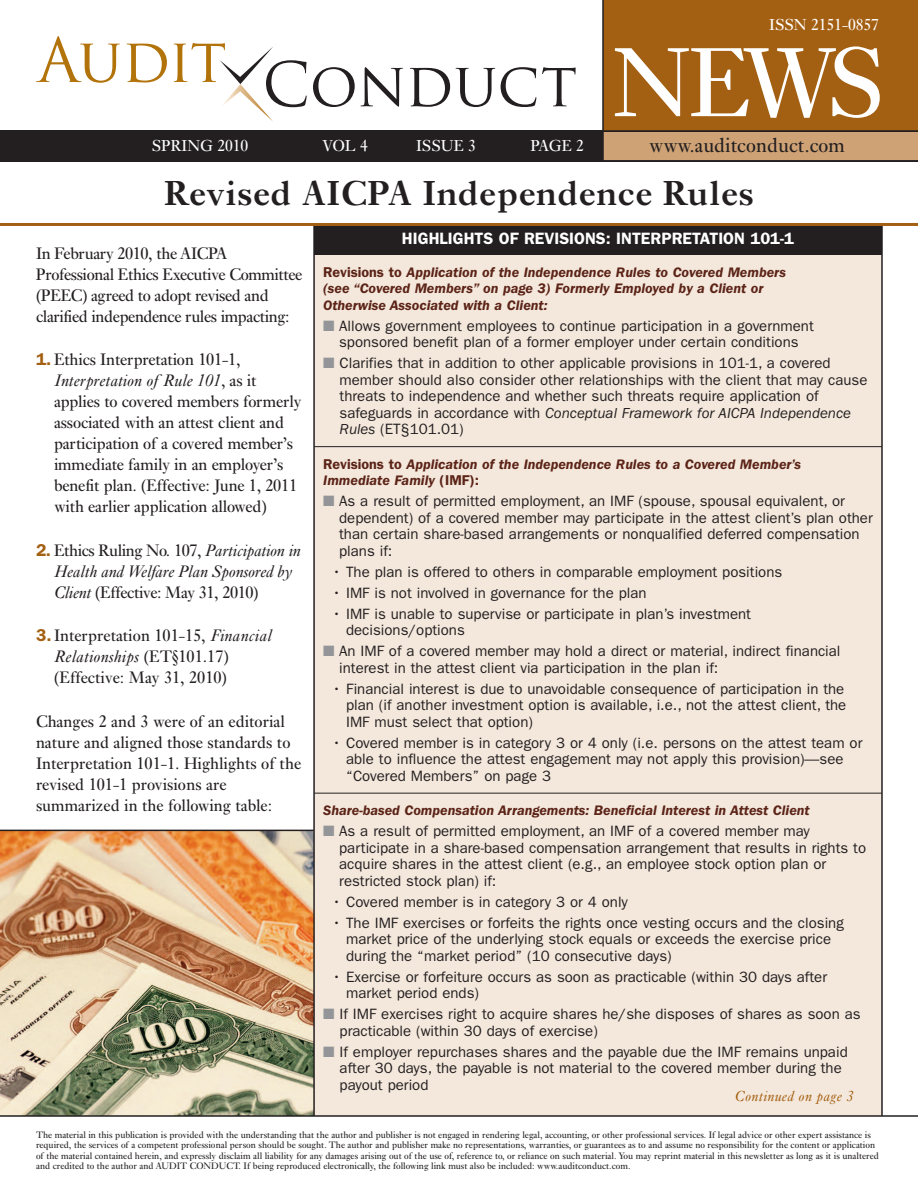
<style>
.page{position:relative;width:918px;height:1188px;background:#fff}
.page>*{position:absolute;margin:0;border:0;box-sizing:border-box;transform-origin:0 0}
.t1{font:102px "Ehrhardt";color:#fff}
.t2{font:600 36px "Ehrhardt";letter-spacing:.02em;color:#231f20}
.t3{font:21px "Ehrhardt";color:#231f20}
.t4{font:17.25px/21px "Ehrhardt";letter-spacing:-.01em;color:#231f20}
.t5{font:italic 17.25px/21px "Ehrhardt";letter-spacing:-.025em;color:#231f20}
.t6{font:16.5px "Ehrhardt";color:#fff}
.t7{font:600 16.5px "ITC Franklin Gothic Std";color:#fff}
.t8{font:15px/16.5px "ITC Franklin Gothic Std";color:#231f20}
.t9{font:italic 15px "Ehrhardt";letter-spacing:.015em;color:#a46012}
.t10{font:italic 600 14.25px/16.5px "ITC Franklin Gothic Std";color:#5c2317}
.t11{font:9.75px/10.5px "Ehrhardt";color:#231f20}
.s1{font-family:"ITC Franklin Gothic Std";font-weight:600;color:#a46012}
.s2{font-style:italic}
.s3{font-family:"ITC Franklin Gothic Std";font-weight:600;font-style:normal;color:#a46012}
.s4{font-style:normal}
.s5{color:#939598}
</style>
<div class="page">
<div style="left:314px;top:248px;width:568px;height:868px;background:#f4e8dc"></div>
<div style="left:603px;top:0;width:315px;height:162px;background:#a46012"></div>
<div style="left:603px;top:131px;width:315px;height:31px;background:#cea275"></div>
<hr style="left:0;top:130px;width:918px;height:2px;background:#231f20">
<svg style="left:36px;top:36px;width:84px;height:47px"></svg>
<svg style="left:127px;top:43px;width:40px;height:39px"></svg>
<svg style="left:174px;top:43px;width:133px;height:79px"></svg>
<svg style="left:313px;top:67px;width:42px;height:40px"></svg>
<svg style="left:361px;top:67px;width:42px;height:40px"></svg>
<svg style="left:410px;top:67px;width:40px;height:40px"></svg>
<svg style="left:456px;top:68px;width:39px;height:39px"></svg>
<svg style="left:501px;top:67px;width:35px;height:40px"></svg>
<svg style="left:542px;top:67px;width:34px;height:39px"></svg>
<div style="left:0;top:130px;width:603px;height:32px;background:#231f20"></div>
<hr style="left:602px;top:0;width:2px;height:161px;background:#231f20">
<hr style="left:0;top:160px;width:918px;height:2px;background:#231f20">
<hr style="left:314px;top:446px;width:568px;height:1px;background:#231f20">
<hr style="left:314px;top:793px;width:568px;height:1px;background:#231f20">
<div style="left:314px;top:225px;width:568px;height:30px;background:#231f20"></div>
<hr style="left:881px;top:225px;width:2px;height:891px;background:#231f20">
<img style="left:0;top:831px;width:313px;height:284px">
<hr style="left:0;top:830px;width:314px;height:1px;background:#231f20">
<hr style="left:313px;top:225px;width:2px;height:891px;background:#231f20">
<hr style="left:0;top:223px;width:918px;height:3px;background:#a46012">
<hr style="left:0;top:1115px;width:918px;height:2px;background:#231f20">
<p class="t6" style="left:769px;top:15px;width:111px">ISSN 2151-0857</p>
<p class="t6" style="left:152px;top:136px;width:232px">SPRING 2010SEPTEMBER 2006</p>
<p class="t6" style="left:455px;top:136px;width:47px">VOL 1</p>
<p class="t6" style="left:536px;top:136px;width:38px">NO 1</p>
<p class="t6" style="left:322px;top:136px;width:47px">VOL 4</p>
<p class="t6" style="left:416px;top:136px;width:61px">ISSUE 3</p>
<p class="t6" style="left:530px;top:136px;width:55px">PAGE 2</p>
<h1 class="t1" style="left:612px;top:22px;width:275px">NEWS</h1>
<h3 class="t3" style="left:649px;top:132px;width:197px">www.auditconduct.com</h3>
<h2 class="t2" style="left:164px;top:172px;width:591px">Revised AICPA Independence Rules</h2>
<p class="t4" style="left:36px;top:243px;width:268px">In February 2010, the AICPA Professional Ethics Executive Committee (PEEC) agreed to adopt revised and clarified independence rules impacting:</p>
<p class="t4" style="left:54px;top:349px;width:249px;text-indent:-18px"><span class="s1">1.</span> Ethics Interpretation 101-1, <span class="s2">Interpretation of Rule 101</span>, as it applies to covered members formerly associated with an attest client and participation of a covered member’s immediate family in an employer’s benefit plan. (Effective: June 1, 2011 with earlier application allowed)</p>
<p class="t5" style="left:54px;top:540px;width:248px;text-indent:-18px"><span class="s3">2.</span> <span class="s4">Ethics Ruling No. 107,</span> Participation in<br>Health and Welfare Plan Sponsored by<br>Client <span class="s4">(Effective: May 31, 2010)</span></p>
<p class="t4" style="left:54px;top:625px;width:219px;text-indent:-18px"><span class="s1">3.</span>Interpretation 101-15, <span class="s2">Financial<br>Relationships</span> (ET§101.17) (Effective: May 31, 2010)</p>
<p class="t4" style="left:36px;top:711px;width:267px">Changes 2 and 3 were of an editorial nature and aligned those standards to Interpretation 101-1. Highlights of the revised 101-1 provisions are summarized in the following table:</p>
<p class="t7" style="left:402px;top:229px;width:394px">HIGHLIGHTS OF REVISIONS: INTERPRETATION 101-1</p>
<p class="t10" style="left:323px;top:264px;width:464px"><span class="s4">Revisions to</span> Application of the Independence Rules to Covered Members (see “Covered Members” on page 3) Formerly Employed by a Client or<br>Otherwise Associated with a Client:</p>
<p class="t8" style="left:323px;top:318px;width:492px;text-align:center"><span class="s5">■</span> Allows government employees to continue participation in a government sponsored benefit plan of a former employer under certain conditions</p>
<p class="t8" style="left:340px;top:355px;width:529px;text-indent:-16px"><span class="s5">■</span> Clarifies that in addition to other applicable provisions in 101-1, a covered member should also consider other relationships with the client that may cause threats to independence and whether such threats require application of safeguards in accordance with <span class="s2">Conceptual Framework for AICPA Independence Rules</span> (ET§101.01)</p>
<p class="t10" style="left:323px;top:456px;width:479px"><span class="s4">Revisions to</span> Application of the Independence Rules to a Covered Member’s<br>Immediate Family <span class="s4">(IMF):</span></p>
<p class="t8" style="left:339px;top:493px;width:535px;text-indent:-16px"><span class="s5">■</span> As a result of permitted employment, an IMF (spouse, spousal equivalent, or dependent) of a covered member may participate in the attest client’s plan other than certain share-based arrangements or nonqualified deferred compensation plans if:</p>
<p class="t8" style="left:332px;top:564px;width:452px">• The plan is offered to others in comparable employment positions</p>
<p class="t8" style="left:332px;top:585px;width:316px">• IMF is not involved in governance for the plan</p>
<p class="t8" style="left:346px;top:606px;width:406px;text-indent:-14px">• IMF is unable to supervise or participate in plan’s investment decisions/options</p>
<p class="t8" style="left:339px;top:643px;width:503px;text-indent:-16px"><span class="s5">■</span> An IMF of a covered member may hold a direct or material, indirect financial interest in the attest client via participation in the plan if:</p>
<p class="t8" style="left:346px;top:681px;width:502px;text-indent:-14px">• Financial interest is due to unavoidable consequence of participation in the plan (if another investment option is available, i.e., not the attest client, the<br>IMF must select that option)</p>
<p class="t8" style="left:346px;top:735px;width:518px;text-indent:-14px">• Covered member is in category 3 or 4 only (i.e. persons on the attest team or able to influence the attest engagement may not apply this provision)—see “Covered Members” on page 3</p>
<p class="t10" style="left:323px;top:802px;width:488px">Share-based Compensation Arrangements: Beneficial Interest in Attest Client</p>
<p class="t8" style="left:339px;top:823px;width:528px;text-indent:-16px"><span class="s5">■</span> As a result of permitted employment, an IMF of a covered member may participate in a share-based compensation arrangement that results in rights to acquire shares in the attest client (e.g., an employee stock option plan or restricted stock plan) if:</p>
<p class="t8" style="left:332px;top:894px;width:297px">• Covered member is in category 3 or 4 only</p>
<p class="t8" style="left:346px;top:915px;width:499px;text-indent:-14px">• The IMF exercises or forfeits the rights once vesting occurs and the closing market price of the underlying stock equals or exceeds the exercise price during the “market period” (10 consecutive days)</p>
<p class="t8" style="left:346px;top:969px;width:483px;text-indent:-14px">• Exercise or forfeiture occurs as soon as practicable (within 30 days after market period ends)</p>
<p class="t8" style="left:340px;top:1006px;width:523px;text-indent:-16px"><span class="s5">■</span> If IMF exercises right to acquire shares he/she disposes of shares as soon as practicable (within 30 days of exercise)</p>
<p class="t8" style="left:340px;top:1044px;width:510px;text-indent:-16px"><span class="s5">■</span> If employer repurchases shares and the payable due the IMF remains unpaid after 30 days, the payable is not material to the covered member during the payout period</p>
<p class="t9" style="left:735px;top:1087px;width:120px">Continued on page 3</p>
<p class="t11" style="left:36px;top:1129px;width:844px">The material in this publication is provided with the understanding that the author and publisher is not engaged in rendering legal, accounting, or other professional services. If legal advice or other expert assistance is required, the services of a competent professional person should be sought. The author and publisher make no representations, warranties, or guarantees as to and assume no responsibility for the content or application of the material contained herein, and expressly disclaim all liability for any damages arising out of the use of, reference to, or reliance on such material. You may reprint material in this newsletter as long as it is unaltered and credited to the author and AUDIT CONDUCT. If being reproduced electronically, the following link must also be included: www.auditconduct.com.</p>
</div>
